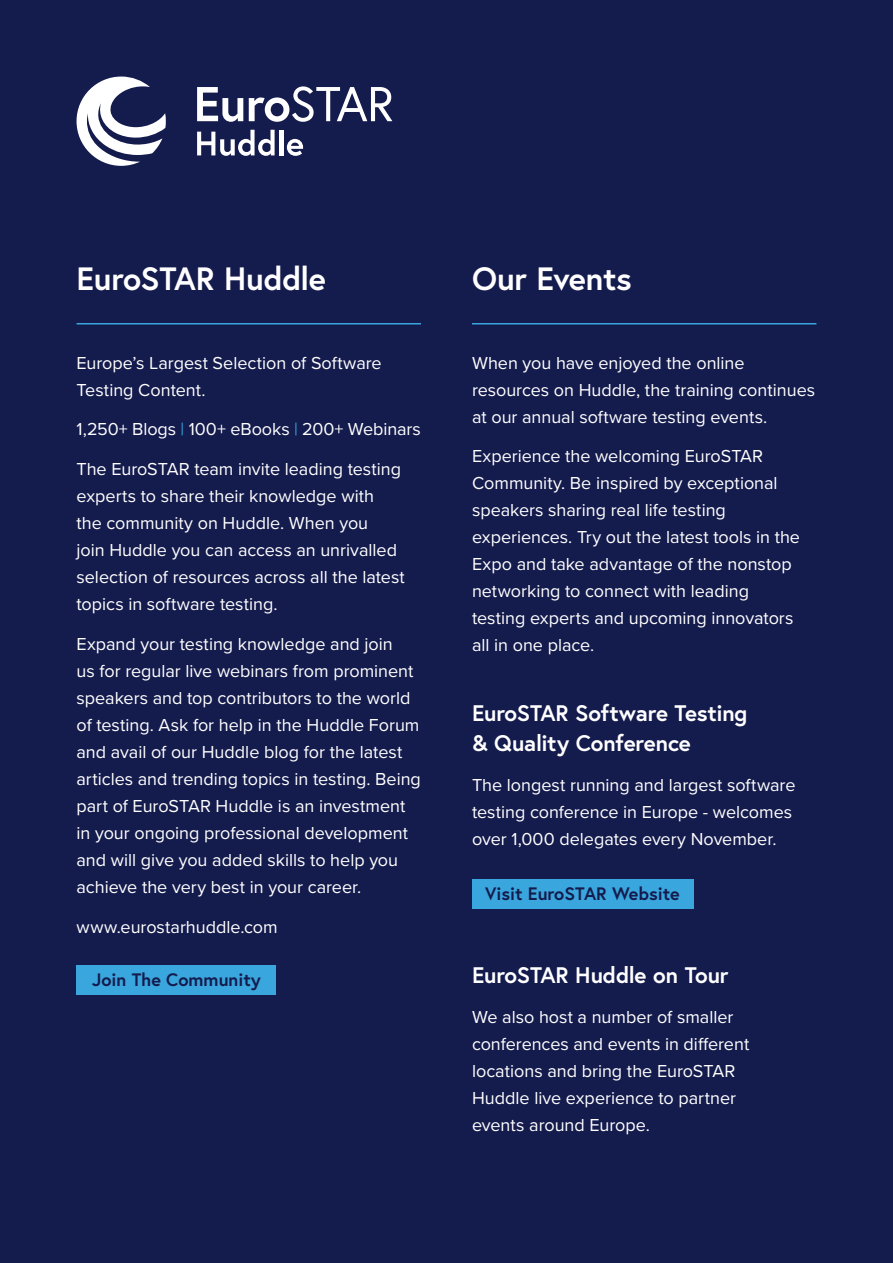
<style>
.page{position:relative;width:893px;height:1263px;background:#141b4d}
.page>*{position:absolute;margin:0;border:0;box-sizing:border-box;transform-origin:0 0}
.t1{font:700 32.25px "Europa";letter-spacing:-.01em;color:#fff}
.t2{font:700 22.5px/30px "Europa";letter-spacing:-.01em;color:#fff}
.t3{font:18px/27px "Proxima Nova";color:#fff}
.t4{font:700 18px "Europa";color:#141b4d}
.s1{color:#39a6dd}
</style>
<div class="page">
<hr style="left:77px;top:323px;width:344px;height:1px;background:#39a6dd">
<hr style="left:472px;top:323px;width:344px;height:1px;background:#39a6dd">
<div style="left:472px;top:879px;width:221px;height:30px;background:#39a6dd"></div>
<div style="left:77px;top:965px;width:199px;height:29px;background:#39a6dd"></div>
<svg style="left:77px;top:77px;width:89px;height:89px"></svg>
<svg style="left:197px;top:87px;width:46px;height:35px"></svg>
<svg style="left:249px;top:86px;width:143px;height:36px"></svg>
<svg style="left:197px;top:130px;width:78px;height:26px"></svg>
<hr style="left:279px;top:130px;width:4px;height:25px;background:#fff">
<svg style="left:287px;top:139px;width:16px;height:17px"></svg>
<h1 class="t1" style="left:77px;top:257px;width:251px">EuroSTAR Huddle</h1>
<p class="t3" style="left:77px;top:348px;width:307px">Europe’s Largest Selection of Software<br>Testing Content.</p>
<p class="t3" style="left:77px;top:415px;width:346px">1,250+ Blogs <span class="s1">|</span> 100+ eBooks <span class="s1">|</span> 200+ Webinars</p>
<p class="t3" style="left:77px;top:455px;width:330px">The EuroSTAR team invite leading testing experts to share their knowledge with<br>the community on Huddle. When you<br>join Huddle you can access an unrivalled selection of resources across all the latest topics in software testing.</p>
<p class="t3" style="left:77px;top:629px;width:346px">Expand your testing knowledge and join<br>us for regular live webinars from prominent speakers and top contributors to the world of testing. Ask for help in the Huddle Forum and avail of our Huddle blog for the latest articles and trending topics in testing. Being part of EuroSTAR Huddle is an investment in your ongoing professional development and will give you added skills to help you achieve the very best in your career.</p>
<p class="t3" style="left:77px;top:912px;width:203px">www.eurostarhuddle.com</p>
<p class="t4" style="left:92px;top:967px;width:170px">Join The Community</p>
<h1 class="t1" style="left:472px;top:257px;width:161px">Our Events</h1>
<p class="t3" style="left:472px;top:348px;width:345px">When you have enjoyed the online resources on Huddle, the training continues at our annual software testing events.</p>
<p class="t3" style="left:472px;top:442px;width:330px">Experience the welcoming EuroSTAR Community. Be inspired by exceptional speakers sharing real life testing experiences. Try out the latest tools in the Expo and take advantage of the nonstop networking to connect with leading testing experts and upcoming innovators all in one place.</p>
<p class="t2" style="left:472px;top:697px;width:277px">EuroSTAR Software Testing &amp; Quality Conference</p>
<p class="t3" style="left:472px;top:770px;width:325px">The longest running and largest software testing conference in Europe - welcomes over 1,000 delegates every November.</p>
<p class="t4" style="left:485px;top:882px;width:196px">Visit EuroSTAR Website</p>
<p class="t2" style="left:472px;top:959px;width:258px">EuroSTAR Huddle on Tour</p>
<p class="t3" style="left:472px;top:1002px;width:279px">We also host a number of smaller conferences and events in different locations and bring the EuroSTAR<br>Huddle live experience to partner events around Europe.</p>
</div>
